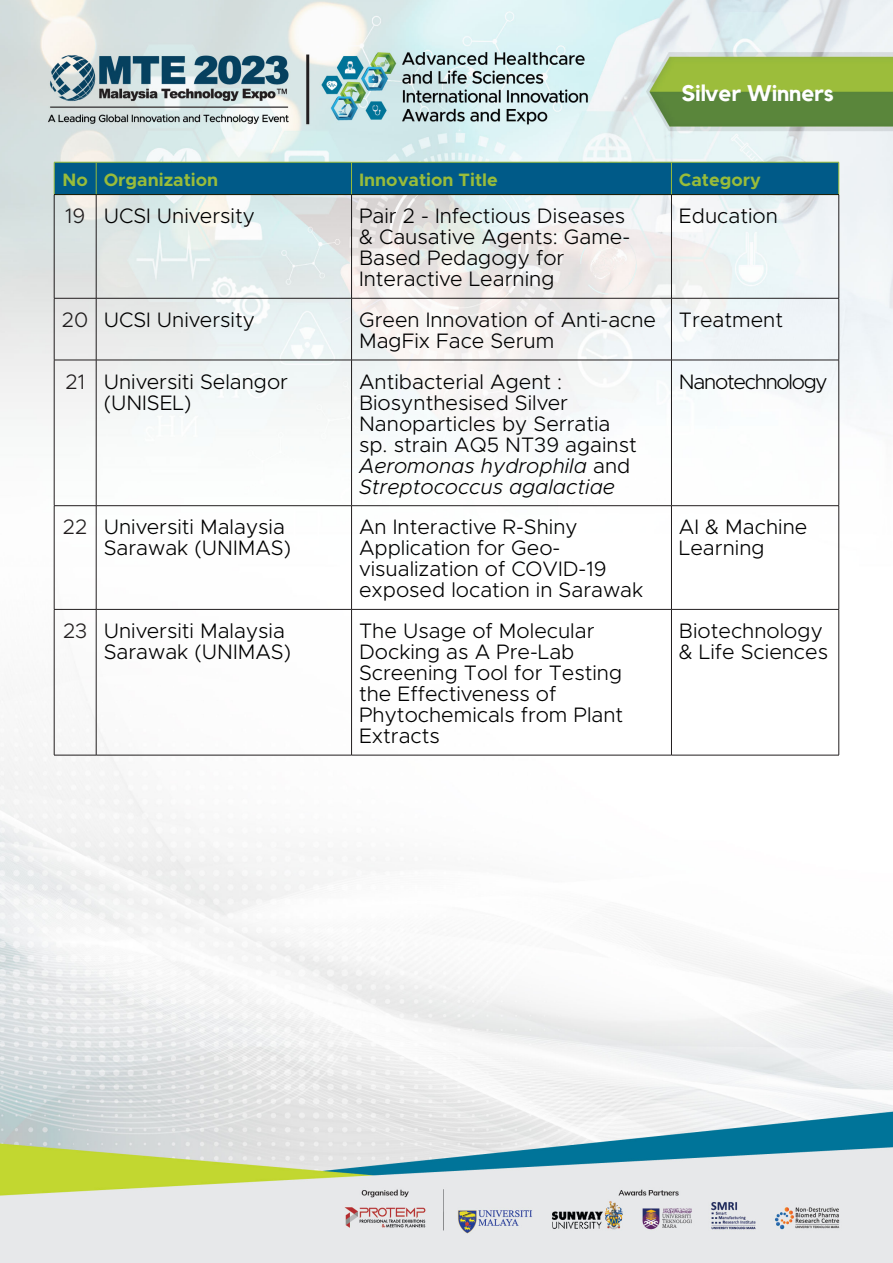
<style>
.page{position:relative;width:893px;height:1263px;background:#fff}
.page>*{position:absolute;margin:0;border:0;box-sizing:border-box;transform-origin:0 0}
.t1{font:700 22.5px "Kollektif";letter-spacing:-.005em;color:#fff}
.t2{font:300 21px/21px "Metropolis";color:#000}
.t3{font:300 21px "Metropolis";letter-spacing:-.06em;color:#000}
.t4{font:700 18px "Metropolis";color:#99bc3a}
.s1{color:#231f20}
.s2{font-style:italic}
</style>
<div class="page">
<img style="left:0;top:0;width:893px;height:1263px">
<div style="left:55px;top:163px;width:783px;height:31px;background:#005a88"></div>
<hr style="left:54px;top:162px;width:42px;height:1px;background:#99bc3a">
<hr style="left:54px;top:162px;width:1px;height:32px;background:#99bc3a">
<hr style="left:96px;top:162px;width:255px;height:1px;background:#99bc3a">
<hr style="left:96px;top:162px;width:1px;height:32px;background:#99bc3a">
<hr style="left:351px;top:162px;width:320px;height:1px;background:#99bc3a">
<hr style="left:351px;top:162px;width:1px;height:32px;background:#99bc3a">
<hr style="left:671px;top:162px;width:168px;height:1px;background:#99bc3a">
<hr style="left:671px;top:162px;width:1px;height:32px;background:#99bc3a">
<hr style="left:838px;top:162px;width:1px;height:32px;background:#99bc3a">
<hr style="left:54px;top:194px;width:42px;height:1px;background:#231f20">
<hr style="left:54px;top:195px;width:1px;height:103px;background:#231f20">
<hr style="left:96px;top:194px;width:256px;height:1px;background:#231f20">
<hr style="left:96px;top:195px;width:1px;height:103px;background:#231f20">
<hr style="left:352px;top:194px;width:319px;height:1px;background:#231f20">
<hr style="left:351px;top:195px;width:1px;height:103px;background:#231f20">
<hr style="left:671px;top:194px;width:168px;height:1px;background:#231f20">
<hr style="left:671px;top:195px;width:1px;height:103px;background:#231f20">
<hr style="left:838px;top:195px;width:1px;height:103px;background:#231f20">
<hr style="left:54px;top:298px;width:42px;height:1px;background:#231f20">
<hr style="left:54px;top:298px;width:1px;height:62px;background:#231f20">
<hr style="left:96px;top:298px;width:256px;height:1px;background:#231f20">
<hr style="left:96px;top:298px;width:1px;height:62px;background:#231f20">
<hr style="left:352px;top:298px;width:319px;height:1px;background:#231f20">
<hr style="left:351px;top:298px;width:1px;height:62px;background:#231f20">
<hr style="left:671px;top:298px;width:168px;height:1px;background:#231f20">
<hr style="left:671px;top:298px;width:1px;height:62px;background:#231f20">
<hr style="left:838px;top:298px;width:1px;height:62px;background:#231f20">
<hr style="left:54px;top:360px;width:42px;height:1px;background:#231f20">
<hr style="left:54px;top:360px;width:1px;height:145px;background:#231f20">
<hr style="left:96px;top:360px;width:256px;height:1px;background:#231f20">
<hr style="left:96px;top:360px;width:1px;height:145px;background:#231f20">
<hr style="left:352px;top:360px;width:319px;height:1px;background:#231f20">
<hr style="left:351px;top:360px;width:1px;height:145px;background:#231f20">
<hr style="left:671px;top:360px;width:168px;height:1px;background:#231f20">
<hr style="left:671px;top:360px;width:1px;height:145px;background:#231f20">
<hr style="left:838px;top:360px;width:1px;height:145px;background:#231f20">
<hr style="left:54px;top:505px;width:42px;height:1px;background:#231f20">
<hr style="left:54px;top:506px;width:1px;height:103px;background:#231f20">
<hr style="left:96px;top:505px;width:256px;height:1px;background:#231f20">
<hr style="left:96px;top:506px;width:1px;height:103px;background:#231f20">
<hr style="left:352px;top:505px;width:319px;height:1px;background:#231f20">
<hr style="left:351px;top:506px;width:1px;height:103px;background:#231f20">
<hr style="left:671px;top:505px;width:168px;height:1px;background:#231f20">
<hr style="left:671px;top:506px;width:1px;height:103px;background:#231f20">
<hr style="left:838px;top:506px;width:1px;height:103px;background:#231f20">
<hr style="left:54px;top:609px;width:42px;height:1px;background:#231f20">
<hr style="left:54px;top:610px;width:1px;height:145px;background:#231f20">
<hr style="left:96px;top:609px;width:256px;height:1px;background:#231f20">
<hr style="left:96px;top:610px;width:1px;height:145px;background:#231f20">
<hr style="left:352px;top:609px;width:319px;height:1px;background:#231f20">
<hr style="left:351px;top:610px;width:1px;height:145px;background:#231f20">
<hr style="left:671px;top:609px;width:168px;height:1px;background:#231f20">
<hr style="left:671px;top:610px;width:1px;height:145px;background:#231f20">
<hr style="left:838px;top:610px;width:1px;height:145px;background:#231f20">
<hr style="left:54px;top:755px;width:42px;height:1px;background:#231f20">
<hr style="left:96px;top:755px;width:256px;height:1px;background:#231f20">
<hr style="left:352px;top:755px;width:319px;height:1px;background:#231f20">
<hr style="left:671px;top:755px;width:168px;height:1px;background:#231f20">
<p class="t1" style="left:681px;top:80px;width:154px">Silver Winners</p>
<p class="t4" style="left:63px;top:168px;width:157px">No Organization</p>
<p class="t4" style="left:359px;top:168px;width:140px">Innovation Title</p>
<p class="t4" style="left:679px;top:168px;width:84px">Category</p>
<p class="t2" style="left:65px;top:205px;width:191px"><span class="s1">19</span> UCSI University</p>
<p class="t2" style="left:359px;top:205px;width:273px">Pair 2 - Infectious Diseases &amp; Causative Agents: Game-<br>Based Pedagogy for<br>Interactive Learning</p>
<p class="t2" style="left:679px;top:205px;width:100px">Education</p>
<p class="t2" style="left:62px;top:309px;width:195px"><span class="s1">20</span> UCSI University</p>
<p class="t2" style="left:359px;top:309px;width:299px">Green Innovation of Anti-acne<br>MagFix Face Serum</p>
<p class="t2" style="left:679px;top:309px;width:106px">Treatment</p>
<p class="t2" style="left:104px;top:371px;width:186px;text-indent:-38px"><span class="s1">21</span> Universiti Selangor (UNISEL)</p>
<p class="t2" style="left:359px;top:371px;width:279px">Antibacterial Agent :<br>Biosynthesised Silver<br>Nanoparticles by Serratia sp. strain AQ5 NT39 against<br><span class="s2">Aeromonas hydrophila</span> and<br><span class="s2">Streptococcus agalactiae</span></p>
<p class="t3" style="left:679px;top:368px;width:150px">Nanotechnology</p>
<p class="t2" style="left:63px;top:517px;width:230px;text-align:right"><span class="s1">22</span> Universiti Malaysia<br>Sarawak (UNIMAS)</p>
<p class="t2" style="left:359px;top:517px;width:286px">An Interactive R-Shiny<br>Application for Geo&shy;visualization of COVID-19 exposed location in Sarawak</p>
<p class="t2" style="left:679px;top:517px;width:130px">AI &amp; Machine<br>Learning</p>
<p class="t2" style="left:63px;top:620px;width:229px;text-align:right"><span class="s1">23</span> Universiti Malaysia<br>Sarawak (UNIMAS)</p>
<p class="t2" style="left:359px;top:620px;width:266px">The Usage of Molecular<br>Docking as A Pre-Lab<br>Screening Tool for Testing the Effectiveness of<br>Phytochemicals from Plant<br>Extracts</p>
<p class="t2" style="left:679px;top:620px;width:151px">Biotechnology &amp; Life Sciences</p>
</div>
